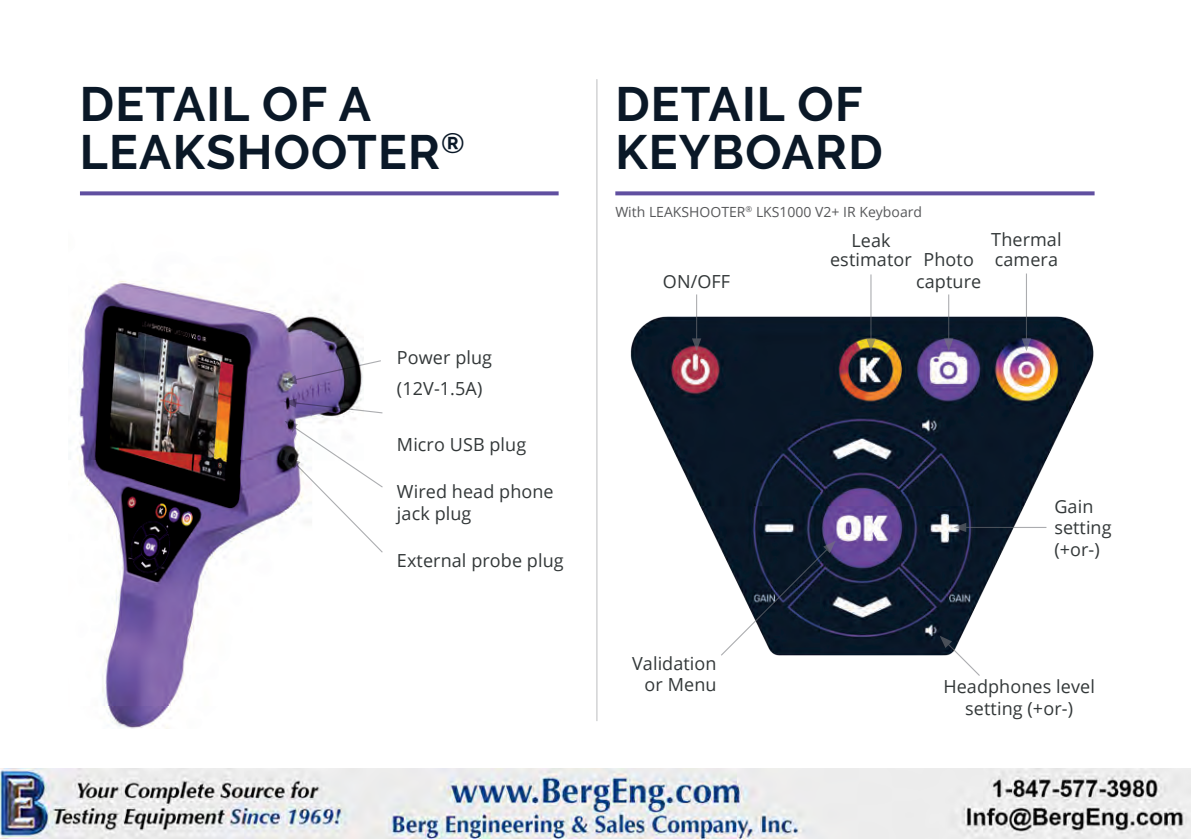
<style>
.page{position:relative;width:1191px;height:840px;background:#fff}
.page>*{position:absolute;margin:0;border:0;box-sizing:border-box;transform-origin:0 0}
.t1{font:700 48px/48px "Raleway";letter-spacing:.025em;color:#0a1827}
.t2{font:18px/21.6px "Open Sans";letter-spacing:.005em;color:#323738}
.t3{font:14px "Open Sans";color:#57585a}
</style>
<div class="page">
<hr style="left:596px;top:79px;width:1px;height:641px;background:#bcbdc0">
<img style="left:596px;top:260px;width:498px;height:451px">
<svg style="left:615px;top:191px;width:479px;height:4px;fill:#604fa0"></svg>
<svg style="left:363px;top:360px;width:18px;height:6px"></svg>
<svg style="left:363px;top:410px;width:20px;height:3px"></svg>
<svg style="left:363px;top:473px;width:20px;height:79px"></svg>
<svg style="left:80px;top:191px;width:478px;height:4px;fill:#604fa0"></svg>
<hr style="left:696px;top:294px;width:1px;height:47px;background:#74767b">
<svg style="left:692px;top:338px;width:9px;height:13px"></svg>
<hr style="left:870px;top:274px;width:1px;height:67px;background:#74767b">
<svg style="left:866px;top:338px;width:9px;height:13px"></svg>
<svg style="left:720px;top:540px;width:115px;height:115px"></svg>
<svg style="left:939px;top:635px;width:41px;height:40px"></svg>
<hr style="left:963px;top:526px;width:83px;height:1px;background:#74767b">
<svg style="left:953px;top:522px;width:13px;height:10px"></svg>
<hr style="left:948px;top:294px;width:1px;height:47px;background:#74767b">
<svg style="left:944px;top:338px;width:9px;height:13px"></svg>
<hr style="left:1026px;top:273px;width:1px;height:68px;background:#74767b">
<svg style="left:1021px;top:338px;width:10px;height:13px"></svg>
<img style="left:76px;top:281px;width:287px;height:447px">
<img style="left:0;top:768px;width:1191px;height:69px">
<h1 class="t1" style="left:80px;top:80px;width:386px">DETAIL OF A<br>LEAKSHOOTER<sup>®</sup></h1>
<p class="t2" style="left:397px;top:341px;width:97px;line-height:31.2px">Power plug (12V-1.5A)</p>
<p class="t2" style="left:397px;top:433px;width:131px">Micro USB plug</p>
<p class="t2" style="left:397px;top:480px;width:158px">Wired head phone jack plug</p>
<p class="t2" style="left:397px;top:548px;width:168px">External probe plug</p>
<h1 class="t1" style="left:615px;top:80px;width:269px">DETAIL OF<br>KEYBOARD</h1>
<p class="t3" style="left:615px;top:202px;width:308px">With LEAKSHOOTER<sup>®</sup> LKS1000 V2+ IR Keyboard</p>
<p class="t2" style="left:663px;top:270px;width:69px">ON/OFF</p>
<p class="t2" style="left:830px;top:230px;width:83px;line-height:19.6px;text-align:center">Leak estimator</p>
<p class="t2" style="left:916px;top:248px;width:66px;text-align:center">Photo capture</p>
<p class="t2" style="left:991px;top:229px;width:72px;line-height:19.6px">Thermal camera</p>
<p class="t2" style="left:1054px;top:494px;width:59px">Gain setting (+or-)</p>
<p class="t2" style="left:632px;top:651px;width:86px;text-align:right">Validation or Menu</p>
<p class="t2" style="left:943px;top:675px;width:153px;text-align:center">Headphones level setting (+or-)</p>
</div>
